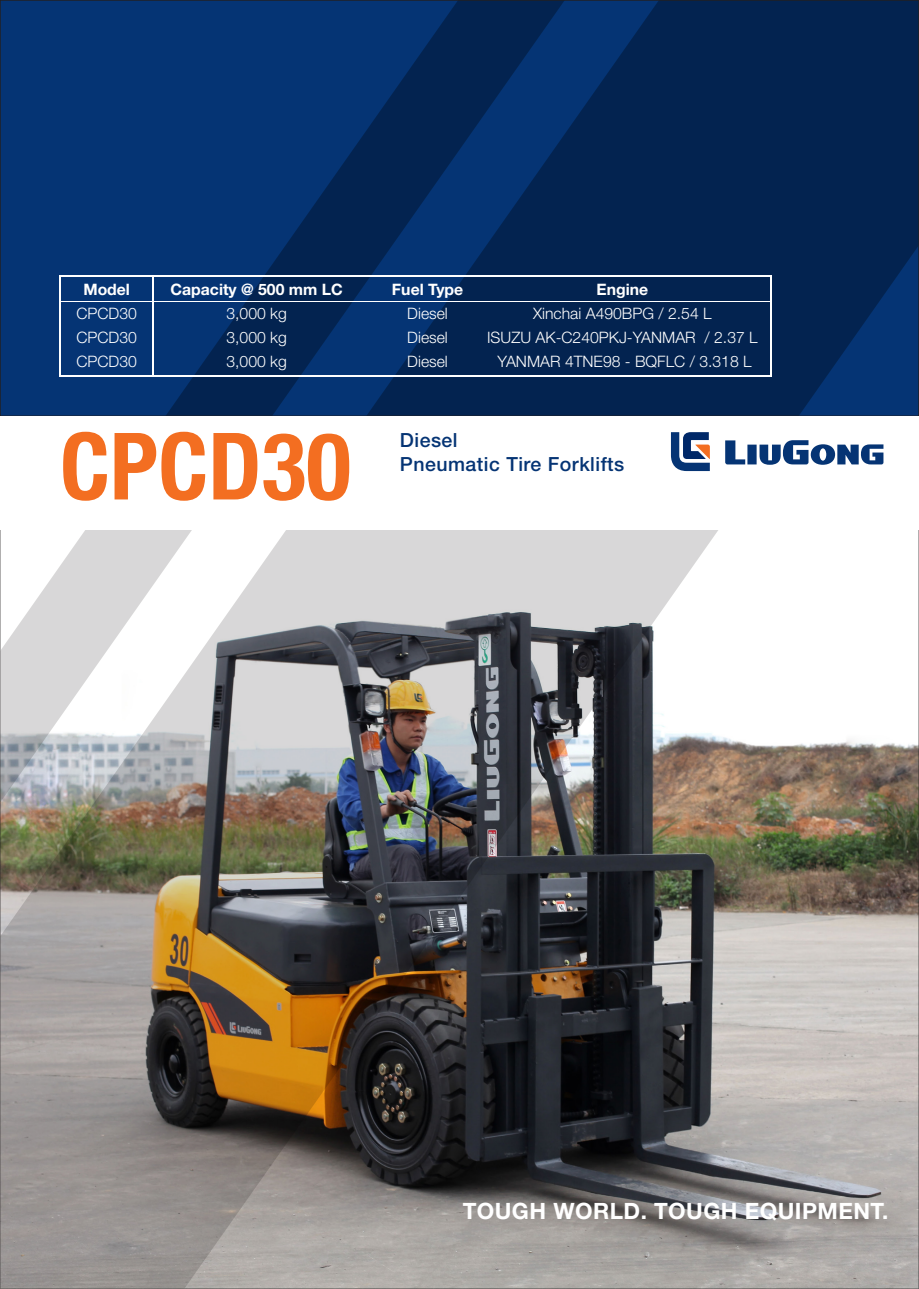
<style>
.page{position:relative;width:919px;height:1289px;background:#fff}
.page>*{position:absolute;margin:0;border:0;box-sizing:border-box;transform-origin:0 0}
.t1{font:700 condensed 93px "Helvetica Neue LT Pro";color:#f36e21}
.t2{font:700 22.5px "Helvetica Neue LT Pro";letter-spacing:.02em;color:#fff}
.t3{font:500 19.5px "Helvetica Neue LT Pro";letter-spacing:.025em;color:#053474}
.t4{font:300 15.75px "Helvetica Neue LT Pro";color:#fff}
.t5{font:700 15.75px "Helvetica Neue LT Pro";color:#fff}
</style>
<div class="page">
<svg style="left:2px;top:2px;width:914px;height:412px;background:#042b60"></svg>
<img style="left:2px;top:530px;width:914px;height:756px">
<svg style="left:671px;top:432px;width:38px;height:39px"></svg>
<svg style="left:725px;top:440px;width:158px;height:25px"></svg>
<hr style="left:60px;top:275px;width:711px;height:2px;background:#fff">
<hr style="left:60px;top:301px;width:711px;height:1px;background:#fff">
<hr style="left:60px;top:375px;width:711px;height:2px;background:#fff">
<hr style="left:770px;top:275px;width:2px;height:102px;background:#fff">
<hr style="left:59px;top:275px;width:1px;height:102px;background:#fff">
<hr style="left:152px;top:275px;width:2px;height:102px;background:#fff">
<p class="t5" style="left:83px;top:279px;width:48px">Model</p>
<p class="t4" style="left:76px;top:304px;width:62px">CPCD30</p>
<p class="t4" style="left:76px;top:328px;width:62px">CPCD30</p>
<p class="t4" style="left:76px;top:352px;width:62px">CPCD30</p>
<p class="t5" style="left:170px;top:279px;width:174px">Capacity @ 500 mm LC</p>
<p class="t4" style="left:226px;top:304px;width:62px">3,000 kg</p>
<p class="t4" style="left:226px;top:328px;width:62px">3,000 kg</p>
<p class="t4" style="left:226px;top:352px;width:62px">3,000 kg</p>
<p class="t5" style="left:392px;top:279px;width:73px">Fuel Type</p>
<p class="t4" style="left:407px;top:304px;width:42px">Diesel</p>
<p class="t4" style="left:407px;top:328px;width:42px">Diesel</p>
<p class="t4" style="left:407px;top:352px;width:42px">Diesel</p>
<p class="t5" style="left:596px;top:279px;width:53px">Engine</p>
<p class="t4" style="left:533px;top:304px;width:180px">Xinchai A490BPG / 2.54 L</p>
<p class="t4" style="left:487px;top:328px;width:272px">ISUZU AK-C240PKJ-YANMAR / 2.37 L</p>
<p class="t4" style="left:497px;top:352px;width:255px">YANMAR 4TNE98 - BQFLC / 3.318 L</p>
<p class="t1" style="left:60px;top:410px;width:292px">CPCD30</p>
<p class="t3" style="left:400px;top:428px;width:59px">Diesel</p>
<p class="t3" style="left:400px;top:452px;width:226px">Pneumatic Tire Forklifts</p>
<p class="t2" style="left:462px;top:1196px;width:427px">TOUGH WORLD. TOUGH EQUIPMENT.</p>
</div>
